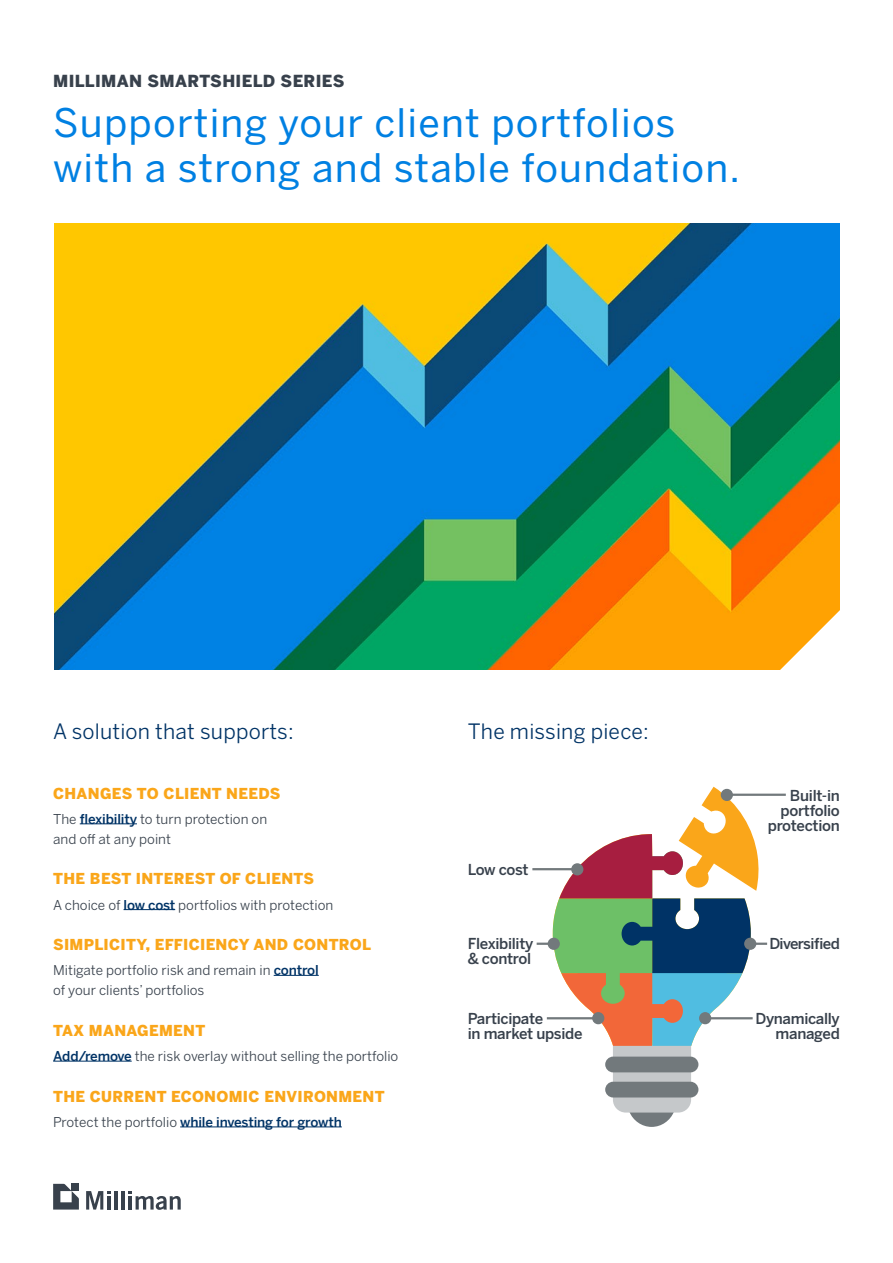
<style>
.page{position:relative;width:893px;height:1263px;background:#fff}
.page>*{position:absolute;margin:0;border:0;box-sizing:border-box;transform-origin:0 0}
.t1{font:39px/45px "Benton Sans";letter-spacing:.03em;color:#0080e2}
.t2{font:21px "Benton Sans";letter-spacing:.01em;color:#036}
.t3{font:900 16.5px "Benton Sans";letter-spacing:.02em;color:#38414c}
.t4{font:900 15px "Benton Sans";letter-spacing:.02em;color:#faa61a}
.t5{font:500 15px/15px "Benton Sans";letter-spacing:-.02em;color:#38414c;text-align:right}
.t6{font:500 15px "Benton Sans";letter-spacing:-.04em;color:#38414c}
.t7{font:13.5px/20px "Benton Sans";color:#38414c}
.t8{font:500 13.5px "Benton Sans";letter-spacing:-.01em;color:#036}
.s1{font-weight:500;color:#036}
.s2{font-weight:400;color:#38414c}
</style>
<div class="page">
<img style="left:54px;top:223px;width:785px;height:447px">
<svg style="left:727px;top:557px;width:113px;height:113px;background:#fea825"></svg>
<hr style="left:80px;top:823px;width:57px;height:1px;background:#036">
<hr style="left:124px;top:909px;width:51px;height:1px;background:#036">
<hr style="left:274px;top:975px;width:45px;height:1px;background:#036">
<hr style="left:53px;top:1061px;width:79px;height:1px;background:#036">
<hr style="left:180px;top:1127px;width:162px;height:1px;background:#036">
<svg style="left:86px;top:1191px;width:25px;height:18px"></svg>
<hr style="left:107px;top:1196px;width:4px;height:13px;background:#38414c">
<hr style="left:122px;top:1191px;width:3px;height:18px;background:#38414c">
<hr style="left:115px;top:1191px;width:3px;height:18px;background:#38414c">
<svg style="left:129px;top:1191px;width:52px;height:19px"></svg>
<svg style="left:53px;top:1184px;width:26px;height:25px"></svg>
<svg style="left:552px;top:787px;width:207px;height:340px"></svg>
<hr style="left:532px;top:868px;width:46px;height:2px;background:#72797c">
<div style="left:572px;top:864px;width:11px;height:11px;background:#72797c;border-radius:50%"></div>
<div style="left:571px;top:863px;width:12px;height:12px;border:2px solid #72797c;border-radius:50%"></div>
<hr style="left:547px;top:1017px;width:51px;height:2px;background:#72797c">
<div style="left:593px;top:1013px;width:11px;height:10px;background:#72797c;border-radius:50%"></div>
<div style="left:592px;top:1012px;width:12px;height:12px;border:2px solid #72797c;border-radius:50%"></div>
<hr style="left:537px;top:942px;width:17px;height:3px;background:#72797c">
<div style="left:548px;top:938px;width:11px;height:11px;background:#72797c;border-radius:50%"></div>
<div style="left:548px;top:938px;width:12px;height:12px;border:2px solid #72797c;border-radius:50%"></div>
<hr style="left:727px;top:794px;width:59px;height:2px;background:#72797c">
<div style="left:721px;top:789px;width:11px;height:11px;background:#72797c;border-radius:50%"></div>
<div style="left:721px;top:789px;width:12px;height:12px;border:2px solid #72797c;border-radius:50%"></div>
<hr style="left:705px;top:1017px;width:48px;height:2px;background:#72797c">
<div style="left:700px;top:1013px;width:10px;height:10px;background:#72797c;border-radius:50%"></div>
<div style="left:699px;top:1012px;width:12px;height:12px;border:2px solid #72797c;border-radius:50%"></div>
<hr style="left:750px;top:942px;width:17px;height:3px;background:#72797c">
<div style="left:745px;top:938px;width:11px;height:11px;background:#72797c;border-radius:50%"></div>
<div style="left:744px;top:938px;width:12px;height:12px;border:2px solid #72797c;border-radius:50%"></div>
<p class="t3" style="left:53px;top:71px;width:293px">MILLIMAN SMARTSHIELD SERIES</p>
<h1 class="t1" style="left:53px;top:100px;width:688px">Supporting your client portfolios with a strong and stable foundation.</h1>
<h2 class="t2" style="left:53px;top:719px;width:242px">A solution that supports:</h2>
<h2 class="t2" style="left:468px;top:719px;width:183px">The missing piece:</h2>
<p class="t4" style="left:53px;top:783px;width:229px">CHANGES TO CLIENT NEEDS</p>
<p class="t7" style="left:53px;top:809px;width:216px">The <span class="s1">flexibility</span> to turn protection on and off at any point</p>
<p class="t4" style="left:53px;top:869px;width:263px">THE BEST INTEREST OF CLIENTS</p>
<p class="t7" style="left:53px;top:895px;width:282px">A choice of <span class="s1">low cost</span> portfolios with protection</p>
<p class="t4" style="left:53px;top:935px;width:319px">SIMPLICITY, EFFICIENCY AND CONTROL</p>
<p class="t7" style="left:53px;top:960px;width:267px">Mitigate portfolio risk and remain in <span class="s1">control </span>of your clients’ portfolios</p>
<p class="t4" style="left:53px;top:1021px;width:154px">TAX MANAGEMENT</p>
<p class="t7" style="left:53px;top:1046px;width:347px"><span class="s1">Add/remove</span> the risk overlay without selling the portfolio</p>
<p class="t4" style="left:53px;top:1086px;width:333px">THE CURRENT ECONOMIC ENVIRONMENT</p>
<p class="t8" style="left:53px;top:1114px;width:290px"><span class="s2">Protect the portfolio</span> while investing for growth</p>
<p class="t5" style="left:468px;top:862px;width:62px">Low cost</p>
<p class="t5" style="left:768px;top:788px;width:73px">Built-in portfolio protection</p>
<p class="t5" style="left:468px;top:937px;width:67px;text-align:left">Flexibility &amp; control</p>
<p class="t6" style="left:769px;top:935px;width:72px">Diversified</p>
<p class="t5" style="left:468px;top:1011px;width:116px;text-align:left">Participate<br>in market upside</p>
<p class="t5" style="left:755px;top:1011px;width:86px">Dynamically managed</p>
</div>
